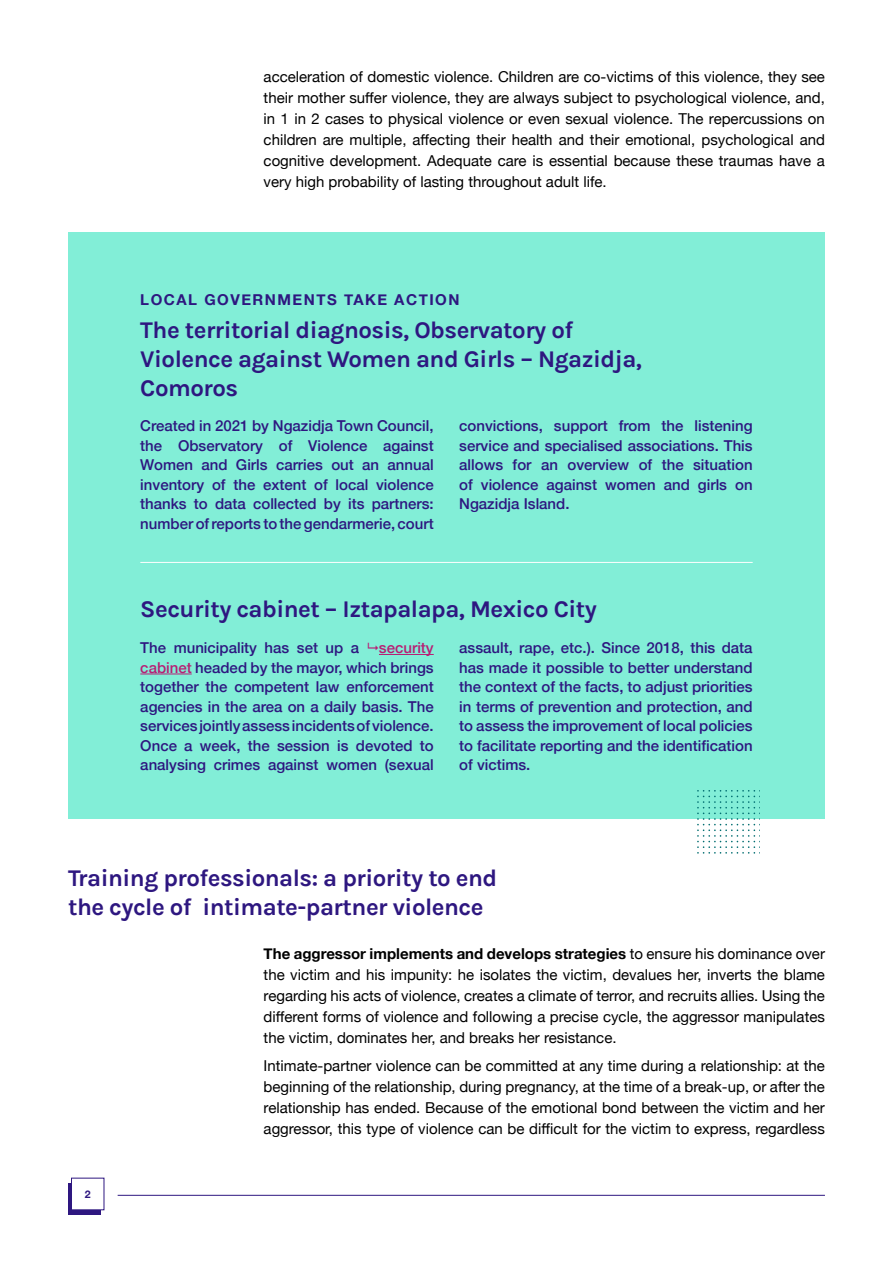
<style>
.page{position:relative;width:893px;height:1263px;background:#fff}
.page>*{position:absolute;margin:0;border:0;box-sizing:border-box;transform-origin:0 0}
.t1{font:24px/28.8px "Karla";letter-spacing:-.02em;color:#2e1780}
.t2{font:15px/21px "Helvetica Neue";color:#000;text-align:justify}
.t3{font:500 15px/19.5px "Helvetica Neue";color:#2e1780;text-align:justify}
.t4{font:700 15px "Helvetica Neue";letter-spacing:.1em;color:#2e1780}
.t5{font:700 10.5px "Helvetica Neue";color:#2e1780}
.s1{color:#b81d74}
.s2{font-weight:700}
</style>
<div class="page">
<div style="left:68px;top:1183px;width:33px;height:31px;background:#2e1780"></div>
<div style="left:71px;top:1178px;width:33px;height:32px;background:#fff"></div>
<hr style="left:118px;top:1195px;width:707px;height:1px;background:#2e1780">
<div style="left:68px;top:232px;width:757px;height:587px;background:#82eed7"></div>
<svg style="left:697px;top:790px;width:58px;height:64px"></svg>
<hr style="left:140px;top:562px;width:613px;height:1px;background:#fff">
<hr style="left:379px;top:654px;width:55px;height:1px;background:#b81d74">
<hr style="left:140px;top:674px;width:52px;height:1px;background:#b81d74">
<p class="t2" style="left:264px;top:67px;width:563px">acceleration of domestic violence. Children are co-victims of this violence, they see their mother suffer violence, they are always subject to psychological violence, and, in 1 in 2 cases to physical violence or even sexual violence. The repercussions on children are multiple, affecting their health and their emotional, psychological and cognitive development. Adequate care is essential because these traumas have a very high probability of lasting throughout adult life.</p>
<p class="t4" style="left:140px;top:288px;width:321px">LOCAL GOVERNMENTS TAKE ACTION</p>
<h1 class="t1" style="left:140px;top:315px;width:503px">The territorial diagnosis, Observatory of<br>Violence against Women and Girls – Ngazidja,<br>Comoros</h1>
<p class="t3" style="left:140px;top:415px;width:295px">Created in 2021 by Ngazidja Town Council, the Observatory of Violence against Women and Girls carries out an annual inventory of the extent of local violence thanks to data collected by its partners: number of reports to the gendarmerie, court</p>
<p class="t3" style="left:459px;top:415px;width:295px">convictions, support from the listening service and specialised associations. This allows for an overview of the situation of violence against women and girls on Ngazidja Island.</p>
<h1 class="t1" style="left:140px;top:594px;width:458px">Security cabinet – Iztapalapa, Mexico City</h1>
<p class="t3" style="left:140px;top:637px;width:220px">The municipality has set up a</p>
<p class="t3" style="left:140px;top:637px;width:295px;text-indent:239px"><span class="s1">security cabinet</span> headed by the mayor, which brings together the competent law enforcement agencies in the area on a daily basis. The services jointly assess incidents of violence.<br>Once a week, the session is devoted to analysing crimes against women (sexual</p>
<p class="t3" style="left:459px;top:637px;width:295px">assault, rape, etc.). Since 2018, this data has made it possible to better understand the context of the facts, to adjust priorities in terms of prevention and protection, and to assess the improvement of local policies to facilitate reporting and the identification of victims.</p>
<h1 class="t1" style="left:68px;top:863px;width:431px">Training professionals: a priority to end the cycle of intimate-partner violence</h1>
<p class="t2" style="left:264px;top:944px;width:563px"><span class="s2">The aggressor implements and develops strategies</span> to ensure his dominance over the victim and his impunity: he isolates the victim, devalues her, inverts the blame regarding his acts of violence, creates a climate of terror, and recruits allies. Using the different forms of violence and following a precise cycle, the aggressor manipulates the victim, dominates her, and breaks her resistance.</p>
<p class="t2" style="left:264px;top:1056px;width:563px">Intimate-partner violence can be committed at any time during a relationship: at the beginning of the relationship, during pregnancy, at the time of a break-up, or after the relationship has ended. Because of the emotional bond between the victim and her aggressor, this type of violence can be difficult for the victim to express, regardless</p>
<p class="t5" style="left:85px;top:1186px;width:7px">2</p>
</div>
